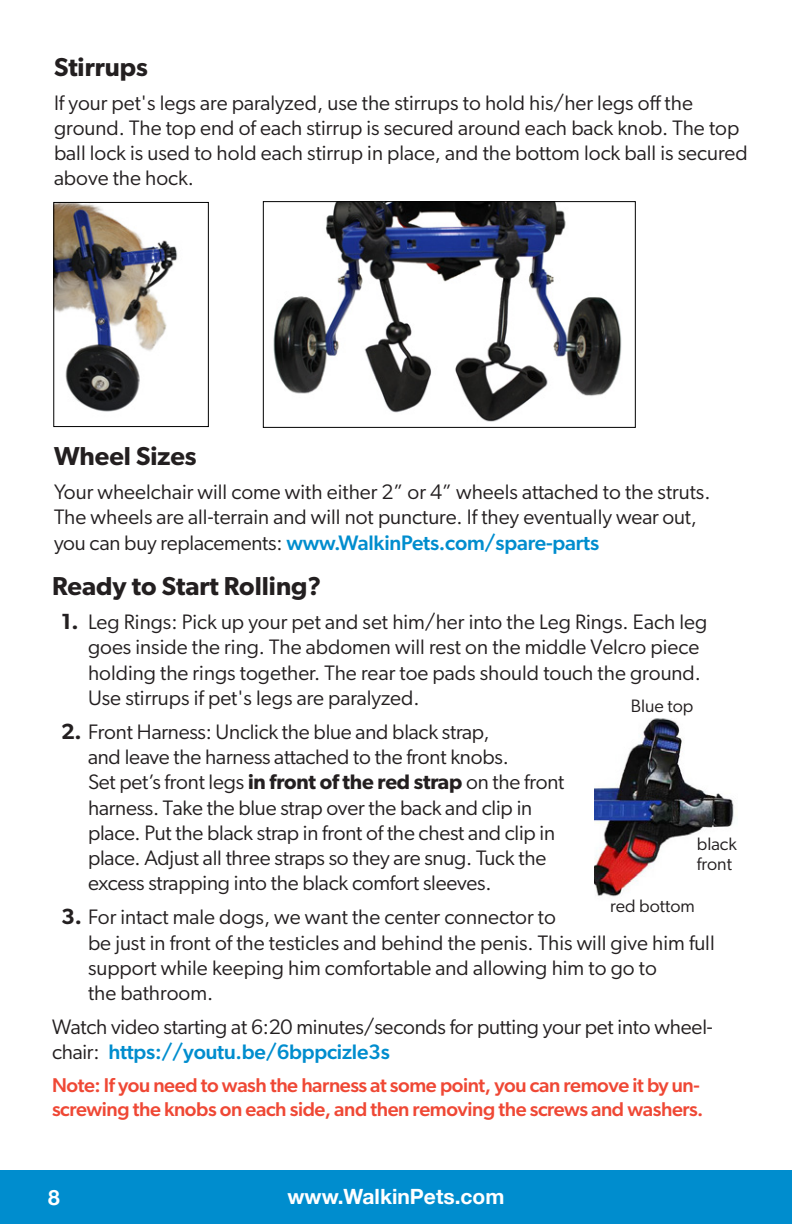
<style>
.page{position:relative;width:792px;height:1224px;background:#fff}
.page>*{position:absolute;margin:0;border:0;box-sizing:border-box;transform-origin:0 0}
.t1{font:600 26px "Gibson";color:#231f20}
.t2{font:21px/25.2px "Gibson";color:#231f20}
.t3{font:700 21px "Helvetica Neue";color:#fff}
.t4{font:500 20px/24px "Gibson";letter-spacing:-.02em;color:#ef4835}
.t5{font:18px/20px "Gibson";color:#231f20}
.s1{font-weight:500;color:#008dce}
.s2{font-weight:600;font-size:22px}
.s3{font-weight:600}
</style>
<div class="page">
<div style="left:0;top:1171px;width:792px;height:53px;background:#008dce"></div>
<img style="left:55px;top:204px;width:123px;height:208px">
<div style="left:53px;top:202px;width:156px;height:225px;border:1px solid #000"></div>
<img style="left:273px;top:203px;width:349px;height:219px">
<div style="left:263px;top:201px;width:373px;height:227px;border:1px solid #000"></div>
<img style="left:595px;top:718px;width:139px;height:179px">
<p class="t1" style="left:54px;top:51px;width:95px">Stirrups</p>
<p class="t2" style="left:54px;top:90px;width:695px">If your pet's legs are paralyzed, use the stirrups to hold his/her legs off the ground. The top end of each stirrup is secured around each back knob. The top ball lock is used to hold each stirrup in place, and the bottom lock ball is secured above the hock.</p>
<p class="t1" style="left:54px;top:441px;width:144px">Wheel Sizes</p>
<p class="t2" style="left:54px;top:479px;width:658px">Your wheelchair will come with either 2” or 4” wheels attached to the struts.<br>The wheels are all-terrain and will not puncture. If they eventually wear out, you can buy replacements: <span class="s1">www.WalkinPets.com/spare-parts</span></p>
<p class="t1" style="left:52px;top:570px;width:271px">Ready to Start Rolling?</p>
<p class="t2" style="left:88px;top:609px;width:621px;text-indent:-27px"><span class="s2">1.</span> Leg Rings: Pick up your pet and set him/her into the Leg Rings. Each leg goes inside the ring. The abdomen will rest on the middle Velcro piece holding the rings together. The rear toe pads should touch the ground.<br>Use stirrups if pet's legs are paralyzed.</p>
<p class="t2" style="left:88px;top:719px;width:478px;text-indent:-27px"><span class="s2">2.</span> Front Harness: Unclick the blue and black strap,<br>and leave the harness attached to the front knobs.<br>Set pet’s front legs <span class="s3">in front of the red strap</span> on the front harness. Take the blue strap over the back and clip in place. Put the black strap in front of the chest and clip in place. Adjust all three straps so they are snug. Tuck the excess strapping into the black comfort sleeves.</p>
<p class="t2" style="left:88px;top:904px;width:628px;text-indent:-27px"><span class="s2">3.</span> For intact male dogs, we want the center connector to<br>be just in front of the testicles and behind the penis. This will give him full support while keeping him comfortable and allowing him to go to<br>the bathroom.</p>
<p class="t2" style="left:52px;top:1014px;width:662px">Watch video starting at 6:20 minutes/seconds for putting your pet into wheel&shy;chair: <span class="s1">https://youtu.be/6bppcizle3s</span></p>
<p class="t4" style="left:52px;top:1073px;width:653px">Note: If you need to wash the harness at some point, you can remove it by un&shy;screwing the knobs on each side, and then removing the screws and washers.</p>
<p class="t5" style="left:631px;top:696px;width:64px">Blue top</p>
<p class="t5" style="left:697px;top:834px;width:42px">black front</p>
<p class="t5" style="left:610px;top:895px;width:86px">red bottom</p>
<p class="t3" style="left:48px;top:1181px;width:13px">8</p>
<p class="t3" style="left:288px;top:1181px;width:218px">www.WalkinPets.com</p>
</div>
